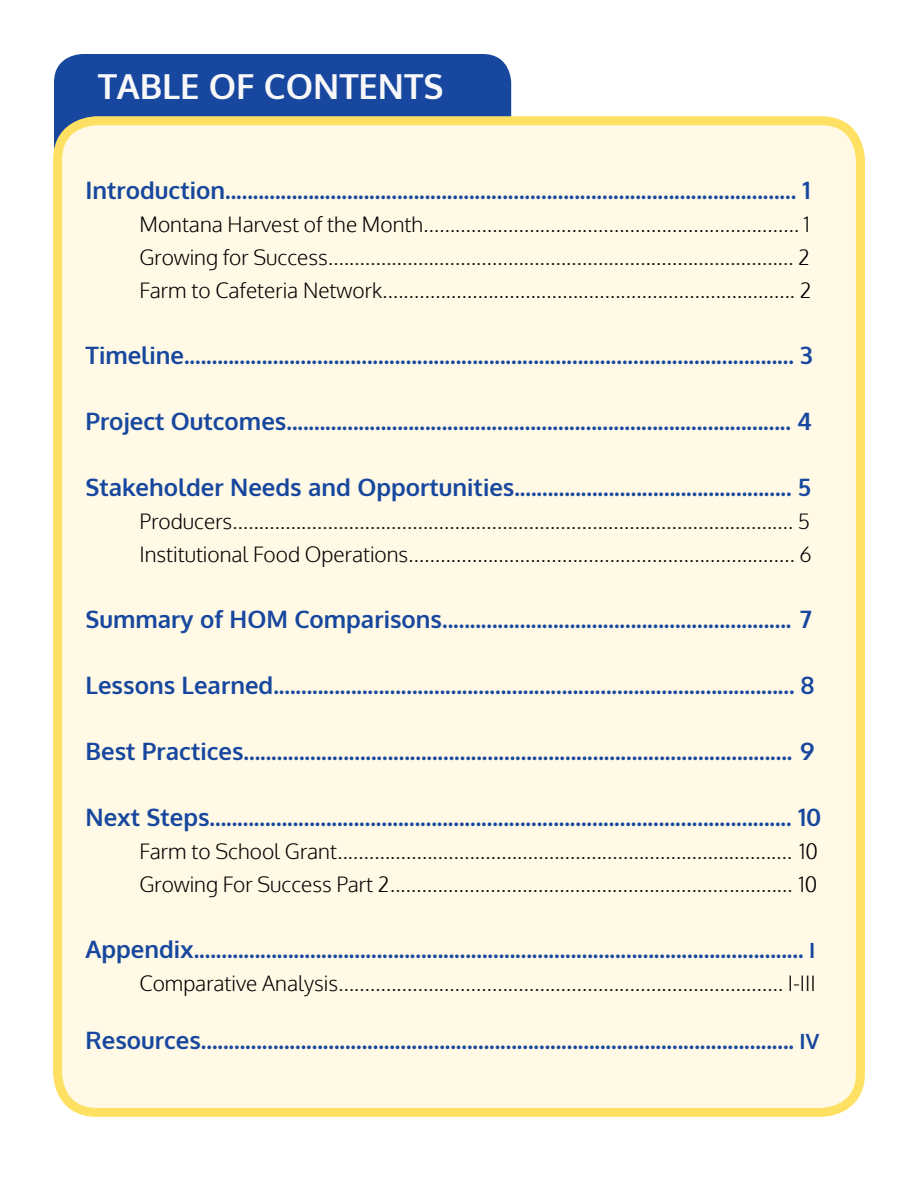
<style>
.page{position:relative;width:918px;height:1188px;background:#fff}
.page>*{position:absolute;margin:0;border:0;box-sizing:border-box;transform-origin:0 0}
.t1{font:700 34.5px "Oxygen";color:#f8f8f9}
.t2{font:700 24px "Oxygen";color:#17479e}
.t3{font:300 21px/33px "Oxygen";color:#000}
.s1{font-size:21px}
</style>
<div class="page">
<div style="left:54px;top:54px;width:457px;height:217px;background:#17479e;border-radius:29px"></div>
<div style="left:58px;top:121px;width:802px;height:991px;background:#fff9e5;border-radius:39px"></div>
<div style="left:53px;top:116px;width:812px;height:1001px;border:9px solid #fee063;border-radius:39px"></div>
<h1 class="t1" style="left:98px;top:65px;width:347px">TABLE OF CONTENTS</h1>
<p class="t2" style="left:86px;top:176px;width:727px">Introduction....................................................................................................... 1</p>
<p class="t3" style="left:140px;top:209px;width:673px;text-align:justify">Montana Harvest of the Month....................................................................... 1<br>Growing for Success........................................................................................ 2<br>Farm to Cafeteria Network.............................................................................. 2</p>
<p class="t2" style="left:86px;top:341px;width:729px">Timeline.............................................................................................................. 3</p>
<p class="t2" style="left:86px;top:407px;width:728px">Project Outcomes........................................................................................... 4</p>
<p class="t2" style="left:86px;top:473px;width:727px">Stakeholder Needs and Opportunities.................................................. 5</p>
<p class="t3" style="left:139px;top:506px;width:674px">Producers.......................................................................................................... 5<br>Institutional Food Operations......................................................................... 6</p>
<p class="t2" style="left:86px;top:605px;width:728px">Summary of HOM Comparisons............................................................... 7</p>
<p class="t2" style="left:85px;top:671px;width:730px">Lessons Learned.............................................................................................. 8</p>
<p class="t2" style="left:85px;top:737px;width:731px">Best Practices................................................................................................... 9</p>
<p class="t2" style="left:86px;top:803px;width:737px">Next Steps......................................................................................................... 10</p>
<p class="t3" style="left:140px;top:836px;width:680px">Farm to School Grant...................................................................................... 10<br>Growing For Success Part 2................................................................ ........... 10</p>
<p class="t2" style="left:86px;top:935px;width:731px">Appendix.............................................................................................................. <span class="s1">I</span></p>
<p class="t3" style="left:139px;top:968px;width:678px">Comparative Analysis.................................................................................... I-III</p>
<p class="t2" style="left:86px;top:1026px;width:735px">Resources........................................................................................................... <span class="s1">IV</span></p>
</div>
